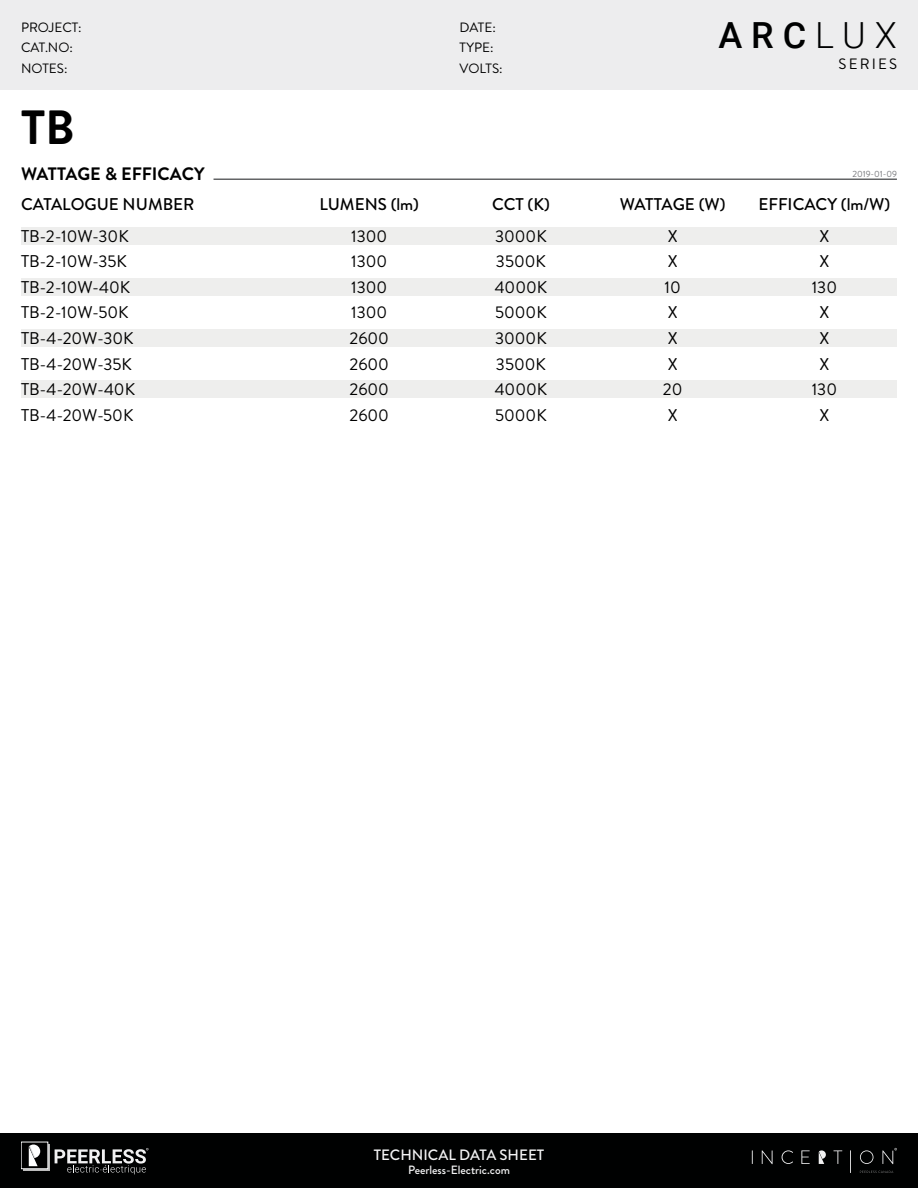
<style>
.page{position:relative;width:918px;height:1188px;background:#fff}
.page>*{position:absolute;margin:0;border:0;box-sizing:border-box;transform-origin:0 0}
.t1{font:700 48px "Brandon Grotesque";color:#000}
.t2{font:500 36px "Roboto";color:#000101}
.t3{font:700 18px "Brandon Grotesque";color:#000}
.t4{font:16.95px/25.7px "Brandon Grotesque";color:#000}
.t5{font:500 16.95px "Brandon Grotesque";color:#000}
.t6{font:500 15px "Brandon Grotesque";color:#f3f3f4}
.t7{font:15px "Brandon Grotesque";letter-spacing:.14em;color:#000}
.t8{font:13.5px/20.7px "Brandon Grotesque";color:#000}
.t9{font:500 12px "Brandon Grotesque";color:#f3f3f4}
.t10{font:9px "Brandon Grotesque";color:#76777b}
.s1{font-weight:300}
</style>
<div class="page">
<div style="left:0;top:0;width:918px;height:90px;background:#ededee"></div>
<div style="left:0;top:1133px;width:918px;height:55px;background:#000101"></div>
<svg style="left:752px;top:1150px;width:1px;height:14px"></svg>
<svg style="left:762px;top:1150px;width:11px;height:14px"></svg>
<svg style="left:782px;top:1150px;width:11px;height:14px"></svg>
<svg style="left:801px;top:1150px;width:9px;height:14px"></svg>
<svg style="left:833px;top:1150px;width:9px;height:14px"></svg>
<svg style="left:850px;top:1150px;width:1px;height:23px"></svg>
<svg style="left:860px;top:1150px;width:13px;height:14px"></svg>
<svg style="left:882px;top:1148px;width:15px;height:16px"></svg>
<svg style="left:860px;top:1171px;width:33px;height:2px"></svg>
<svg style="left:819px;top:1150px;width:7px;height:14px"></svg>
<div style="left:23px;top:1144px;width:27px;height:27px;background:#c7c7c7"></div>
<div style="left:21px;top:1142px;width:27px;height:27px;background:#000"></div>
<svg style="left:29px;top:1145px;width:11px;height:21px"></svg>
<svg style="left:55px;top:1148px;width:93px;height:26px"></svg>
<hr style="left:214px;top:178px;width:683px;height:2px;background:#636466">
<div style="left:21px;top:227px;width:876px;height:18px;background:#eeeeed"></div>
<div style="left:21px;top:278px;width:876px;height:18px;background:#eeeeed"></div>
<div style="left:21px;top:329px;width:876px;height:18px;background:#eeeeed"></div>
<div style="left:21px;top:380px;width:876px;height:18px;background:#eeeeed"></div>
<p class="t8" style="left:21px;top:17px;width:62px">PROJECT:<br>CAT.NO:<br>NOTES:</p>
<p class="t8" style="left:460px;top:17px;width:45px">DATE:<br>TYPE:<br>VOLTS:</p>
<h2 class="t2" style="left:718px;top:10px;width:180px">ARC<span class="s1">LUX</span></h2>
<p class="t7" style="left:839px;top:54px;width:60px">SERIES</p>
<h1 class="t1" style="left:21px;top:94px;width:55px">TB</h1>
<p class="t3" style="left:21px;top:161px;width:185px">WATTAGE &amp; EFFICACY</p>
<p class="t10" style="left:852px;top:168px;width:46px">2019-01-09</p>
<p class="t5" style="left:320px;top:192px;width:101px">LUMENS (lm)</p>
<p class="t5" style="left:620px;top:192px;width:107px">WATTAGE (W)</p>
<p class="t5" style="left:758px;top:192px;width:133px">EFFICACY (lm/W)</p>
<p class="t4" style="left:351px;top:223px;width:38px">1300</p>
<p class="t4" style="left:668px;top:223px;width:11px">X</p>
<p class="t4" style="left:819px;top:223px;width:11px">X</p>
<p class="t4" style="left:351px;top:249px;width:38px">1300</p>
<p class="t5" style="left:21px;top:192px;width:175px">CATALOGUE NUMBER</p>
<p class="t5" style="left:492px;top:192px;width:59px">CCT (K)</p>
<p class="t4" style="left:21px;top:223px;width:109px">TB-2-10W-30K</p>
<p class="t4" style="left:495px;top:223px;width:53px">3000K</p>
<p class="t4" style="left:21px;top:249px;width:108px">TB-2-10W-35K</p>
<p class="t4" style="left:668px;top:249px;width:11px">X</p>
<p class="t4" style="left:819px;top:249px;width:11px">X</p>
<p class="t4" style="left:496px;top:249px;width:52px">3500K</p>
<p class="t4" style="left:21px;top:274px;width:111px">TB-2-10W-40K</p>
<p class="t4" style="left:495px;top:274px;width:54px">4000K</p>
<p class="t4" style="left:21px;top:300px;width:109px">TB-2-10W-50K</p>
<p class="t4" style="left:495px;top:300px;width:53px">5000K</p>
<p class="t4" style="left:21px;top:326px;width:116px">TB-4-20W-30K<br>TB-4-20W-35K<br>TB-4-20W-40K</p>
<p class="t4" style="left:495px;top:326px;width:54px;text-align:justify">3000K 3500K 4000K 5000K</p>
<p class="t4" style="left:351px;top:274px;width:38px">1300</p>
<p class="t4" style="left:665px;top:274px;width:18px">10</p>
<p class="t4" style="left:812px;top:274px;width:27px">130</p>
<p class="t4" style="left:351px;top:300px;width:38px">1300</p>
<p class="t4" style="left:668px;top:300px;width:11px">X</p>
<p class="t4" style="left:819px;top:300px;width:11px">X</p>
<p class="t4" style="left:350px;top:326px;width:41px">2600</p>
<p class="t4" style="left:668px;top:326px;width:11px">X</p>
<p class="t4" style="left:819px;top:326px;width:11px">X</p>
<p class="t4" style="left:350px;top:351px;width:41px">2600</p>
<p class="t4" style="left:668px;top:351px;width:11px">X</p>
<p class="t4" style="left:819px;top:351px;width:11px">X</p>
<p class="t4" style="left:350px;top:377px;width:41px">2600</p>
<p class="t4" style="left:663px;top:377px;width:21px">20</p>
<p class="t4" style="left:812px;top:377px;width:27px">130</p>
<p class="t4" style="left:21px;top:403px;width:114px">TB-4-20W-50K</p>
<p class="t4" style="left:350px;top:403px;width:41px">2600</p>
<p class="t4" style="left:668px;top:403px;width:11px">X</p>
<p class="t4" style="left:819px;top:403px;width:11px">X</p>
<p class="t6" style="left:374px;top:1145px;width:172px">TECHNICAL DATA SHEET</p>
<p class="t9" style="left:408px;top:1161px;width:103px">Peerless-Electric.com</p>
</div>
